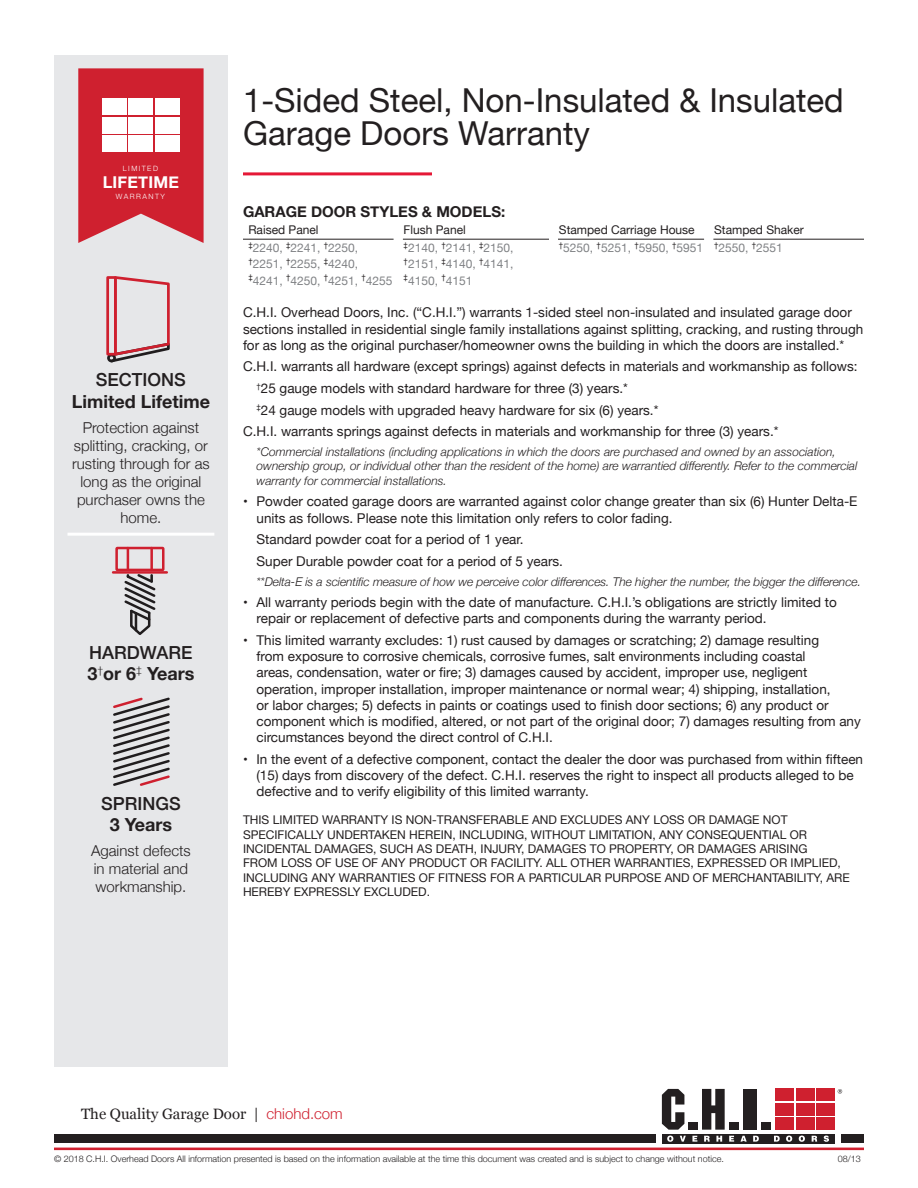
<style>
.page{position:relative;width:918px;height:1188px;background:#fff}
.page>*{position:absolute;margin:0;border:0;box-sizing:border-box;transform-origin:0 0}
.t1{font:33px/33px "Helvetica Neue";color:#231f20}
.t2{font:700 18px/21.6px "Helvetica Neue";color:#231f20}
.t3{font:500 18px "Helvetica Neue";color:#231f20}
.t4{font:700 16.35px "Helvetica Neue";letter-spacing:.01em;color:#fff}
.t5{font:300 15px/18px "Helvetica Neue";color:#231f20;text-align:center}
.t6{font:15px "Georgia";color:#231f20}
.t7{font:700 15px "Helvetica Neue";color:#231f20}
.t8{font:13.5px/16.2px "Helvetica Neue";color:#231f20}
.t9{font:12px/14.4px "Helvetica Neue";color:#231f20}
.t10{font:italic 300 12px/14.4px "Helvetica Neue";color:#231f20}
.t11{font:12px/16.2px "Helvetica Neue";color:#808285}
.t12{font:300 9px "Helvetica Neue";color:#231f20}
.t13{font:300 7.2px "Helvetica Neue";letter-spacing:.2em;color:#fff}
.s1{font-weight:500}
.s2{font-family:"Helvetica Neue";font-weight:300;color:#cf202f}
</style>
<div class="page">
<div style="left:54px;top:1134px;width:810px;height:9px;background:#231f20"></div>
<div style="left:656px;top:1133px;width:184px;height:11px;background:#fff"></div>
<hr style="left:54px;top:1148px;width:810px;height:2px;background:#cf202f">
<div style="left:662px;top:1134px;width:173px;height:9px;background:#231f20"></div>
<div style="left:816px;top:1117px;width:19px;height:13px;background:#cf202f"></div>
<div style="left:796px;top:1103px;width:18px;height:12px;background:#cf202f"></div>
<div style="left:816px;top:1103px;width:19px;height:12px;background:#cf202f"></div>
<div style="left:796px;top:1117px;width:18px;height:13px;background:#cf202f"></div>
<div style="left:775px;top:1117px;width:19px;height:13px;background:#cf202f"></div>
<div style="left:775px;top:1103px;width:19px;height:12px;background:#cf202f"></div>
<div style="left:775px;top:1089px;width:19px;height:12px;background:#cf202f"></div>
<div style="left:796px;top:1089px;width:18px;height:12px;background:#cf202f"></div>
<div style="left:816px;top:1089px;width:19px;height:12px;background:#cf202f"></div>
<svg style="left:662px;top:1089px;width:22px;height:41px"></svg>
<div style="left:688px;top:1122px;width:10px;height:8px;background:#231f20"></div>
<svg style="left:702px;top:1089px;width:23px;height:41px"></svg>
<div style="left:729px;top:1122px;width:9px;height:8px;background:#231f20"></div>
<div style="left:743px;top:1089px;width:14px;height:41px;background:#231f20"></div>
<div style="left:761px;top:1122px;width:10px;height:8px;background:#231f20"></div>
<svg style="left:667px;top:1136px;width:6px;height:6px"></svg>
<svg style="left:680px;top:1136px;width:6px;height:6px"></svg>
<svg style="left:692px;top:1136px;width:5px;height:6px"></svg>
<svg style="left:704px;top:1136px;width:6px;height:6px"></svg>
<svg style="left:716px;top:1136px;width:6px;height:6px"></svg>
<svg style="left:729px;top:1136px;width:5px;height:6px"></svg>
<svg style="left:740px;top:1136px;width:7px;height:6px"></svg>
<svg style="left:753px;top:1136px;width:6px;height:6px"></svg>
<svg style="left:774px;top:1136px;width:6px;height:6px"></svg>
<svg style="left:786px;top:1136px;width:6px;height:6px"></svg>
<svg style="left:799px;top:1136px;width:6px;height:6px"></svg>
<svg style="left:812px;top:1136px;width:5px;height:6px"></svg>
<svg style="left:824px;top:1136px;width:5px;height:6px"></svg>
<svg style="left:838px;top:1089px;width:4px;height:5px"></svg>
<div style="left:54px;top:55px;width:174px;height:1011px;background:#e6e7e9"></div>
<hr style="left:68px;top:533px;width:146px;height:3px;background:#fff">
<svg style="left:78px;top:68px;width:126px;height:175px;background:#d23846"></svg>
<div style="left:155px;top:135px;width:24px;height:17px;background:#fff"></div>
<div style="left:129px;top:117px;width:24px;height:16px;background:#fff"></div>
<div style="left:155px;top:117px;width:24px;height:16px;background:#fff"></div>
<div style="left:129px;top:135px;width:24px;height:17px;background:#fff"></div>
<div style="left:102px;top:135px;width:25px;height:17px;background:#fff"></div>
<div style="left:102px;top:117px;width:25px;height:16px;background:#fff"></div>
<div style="left:102px;top:99px;width:25px;height:16px;background:#fff"></div>
<div style="left:129px;top:99px;width:24px;height:16px;background:#fff"></div>
<div style="left:155px;top:99px;width:24px;height:16px;background:#fff"></div>
<div style="left:107px;top:354px;width:9px;height:8px;border:3px solid #201d1e;border-radius:50%"></div>
<div style="left:106px;top:276px;width:11px;height:80px;border:3px solid #cf202f"></div>
<svg style="left:108px;top:276px;width:62px;height:87px"></svg>
<svg style="left:124px;top:574px;width:32px;height:61px"></svg>
<div style="left:115px;top:547px;width:50px;height:24px;border:3px solid #cf202f"></div>
<hr style="left:113px;top:571px;width:54px;height:3px;background:#cf202f">
<hr style="left:127px;top:548px;width:2px;height:22px;background:#cf202f">
<hr style="left:150px;top:548px;width:3px;height:22px;background:#cf202f">
<svg style="left:113px;top:697px;width:57px;height:89px"></svg>
<hr style="left:243px;top:172px;width:189px;height:3px;background:#e51836">
<hr style="left:243px;top:239px;width:151px;height:1px;background:#231f20">
<hr style="left:403px;top:239px;width:146px;height:1px;background:#231f20">
<hr style="left:558px;top:239px;width:146px;height:1px;background:#231f20">
<hr style="left:713px;top:239px;width:151px;height:1px;background:#231f20">
<p class="t13" style="left:123px;top:162px;width:37px">LIMITED</p>
<p class="t13" style="left:116px;top:191px;width:51px">WARRANTY</p>
<p class="t4" style="left:103px;top:169px;width:78px">LIFETIME</p>
<h2 class="t3" style="left:96px;top:365px;width:92px">SECTIONS</h2>
<h2 class="t2" style="left:72px;top:391px;width:140px">Limited Lifetime</h2>
<p class="t5" style="left:72px;top:417px;width:139px">Protection against splitting, cracking, or rusting through for as long as the original purchaser owns the home.</p>
<h2 class="t2" style="left:87px;top:642px;width:109px"><span class="s1">HARDWARE<br></span>3<sup>†</sup>or 6<sup>‡</sup> Years</h2>
<h2 class="t3" style="left:101px;top:789px;width:81px">SPRINGS</h2>
<h2 class="t2" style="left:110px;top:815px;width:64px">3 Years</h2>
<p class="t5" style="left:91px;top:841px;width:101px;text-align:left">Against defects in material and workmanship.</p>
<h1 class="t1" style="left:243px;top:86px;width:602px">1-Sided Steel, Non-Insulated &amp; Insulated<br>Garage Doors Warranty</h1>
<p class="t7" style="left:243px;top:200px;width:264px">GARAGE DOOR STYLES &amp; MODELS:</p>
<p class="t9" style="left:248px;top:223px;width:72px">Raised Panel</p>
<p class="t9" style="left:404px;top:223px;width:64px">Flush Panel</p>
<p class="t9" style="left:559px;top:223px;width:137px">Stamped Carriage House</p>
<p class="t9" style="left:714px;top:223px;width:91px">Stamped Shaker</p>
<p class="t11" style="left:248px;top:241px;width:146px"><sup>‡</sup>2240, <sup>‡</sup>2241, <sup>†</sup>2250, <sup>†</sup>2251, <sup>†</sup>2255, <sup>‡</sup>4240, <sup>‡</sup>4241, <sup>†</sup>4250, <sup>†</sup>4251, <sup>†</sup>4255</p>
<p class="t11" style="left:404px;top:241px;width:111px;text-align:justify"><sup>‡</sup>2140, <sup>†</sup>2141, <sup>‡</sup>2150, <sup>†</sup>2151, <sup>‡</sup>4140, <sup>†</sup>4141, <sup>‡</sup>4150, <sup>†</sup>4151</p>
<p class="t11" style="left:559px;top:241px;width:226px"><sup>†</sup>5250, <sup>†</sup>5251, <sup>†</sup>5950, <sup>†</sup>5951 <sup>†</sup>2550, <sup>†</sup>2551</p>
<p class="t8" style="left:243px;top:305px;width:622px">C.H.I. Overhead Doors, Inc. (“C.H.I.”) warrants 1-sided steel non-insulated and insulated garage door sections installed in residential single family installations against splitting, cracking, and rusting through for as long as the original purchaser/homeowner owns the building in which the doors are installed.*</p>
<p class="t8" style="left:243px;top:359px;width:616px">C.H.I. warrants all hardware (except springs) against defects in materials and workmanship as follows:</p>
<p class="t8" style="left:256px;top:381px;width:373px"><sup>†</sup>25 gauge models with standard hardware for three (3) years.*</p>
<p class="t8" style="left:256px;top:403px;width:403px"><sup>‡</sup>24 gauge models with upgraded heavy hardware for six (6) years.*</p>
<p class="t8" style="left:243px;top:424px;width:537px">C.H.I. warrants springs against defects in materials and workmanship for three (3) years.*</p>
<p class="t10" style="left:256px;top:444px;width:602px">*Commercial installations (including applications in which the doors are purchased and owned by an association, ownership group, or individual other than the resident of the home) are warrantied differently. Refer to the commercial warranty for commercial installations.</p>
<p class="t8" style="left:256px;top:494px;width:603px;text-indent:-14px">• Powder coated garage doors are warranted against color change greater than six (6) Hunter Delta-E units as follows. Please note this limitation only refers to color fading.</p>
<p class="t8" style="left:256px;top:529px;width:308px;line-height:21.6px">Standard powder coat for a period of 1 year.<br>Super Durable powder coat for a period of 5 years.</p>
<p class="t10" style="left:256px;top:573px;width:606px">**Delta-E is a scientific measure of how we perceive color differences. The higher the number, the bigger the difference.</p>
<p class="t8" style="left:256px;top:595px;width:582px;text-indent:-14px">• All warranty periods begin with the date of manufacture. C.H.I.’s obligations are strictly limited to repair or replacement of defective parts and components during the warranty period.</p>
<p class="t8" style="left:256px;top:633px;width:606px;text-indent:-14px">• This limited warranty excludes: 1) rust caused by damages or scratching; 2) damage resulting<br>from exposure to corrosive chemicals, corrosive fumes, salt environments including coastal<br>areas, condensation, water or fire; 3) damages caused by accident, improper use, negligent operation, improper installation, improper maintenance or normal wear; 4) shipping, installation,<br>or labor charges; 5) defects in paints or coatings used to finish door sections; 6) any product or component which is modified, altered, or not part of the original door; 7) damages resulting from any circumstances beyond the direct control of C.H.I.</p>
<p class="t8" style="left:256px;top:752px;width:608px;text-indent:-14px">• In the event of a defective component, contact the dealer the door was purchased from within fifteen (15) days from discovery of the defect. C.H.I. reserves the right to inspect all products alleged to be defective and to verify eligibility of this limited warranty.</p>
<p class="t9" style="left:243px;top:813px;width:608px">THIS LIMITED WARRANTY IS NON-TRANSFERABLE AND EXCLUDES ANY LOSS OR DAMAGE NOT SPECIFICALLY UNDERTAKEN HEREIN, INCLUDING, WITHOUT LIMITATION, ANY CONSEQUENTIAL OR INCIDENTAL DAMAGES, SUCH AS DEATH, INJURY, DAMAGES TO PROPERTY, OR DAMAGES ARISING<br>FROM LOSS OF USE OF ANY PRODUCT OR FACILITY. ALL OTHER WARRANTIES, EXPRESSED OR IMPLIED, INCLUDING ANY WARRANTIES OF FITNESS FOR A PARTICULAR PURPOSE AND OF MERCHANTABILITY, ARE HEREBY EXPRESSLY EXCLUDED.</p>
<p class="t6" style="left:81px;top:1105px;width:263px">The Quality Garage Door | <span class="s2">chiohd.com</span></p>
<p class="t12" style="left:54px;top:1151px;width:671px">© 2018 C.H.I. Overhead Doors All information presented is based on the information available at the time this document was created and is subject to change without notice.</p>
<p class="t12" style="left:838px;top:1151px;width:25px">08/13</p>
</div>
